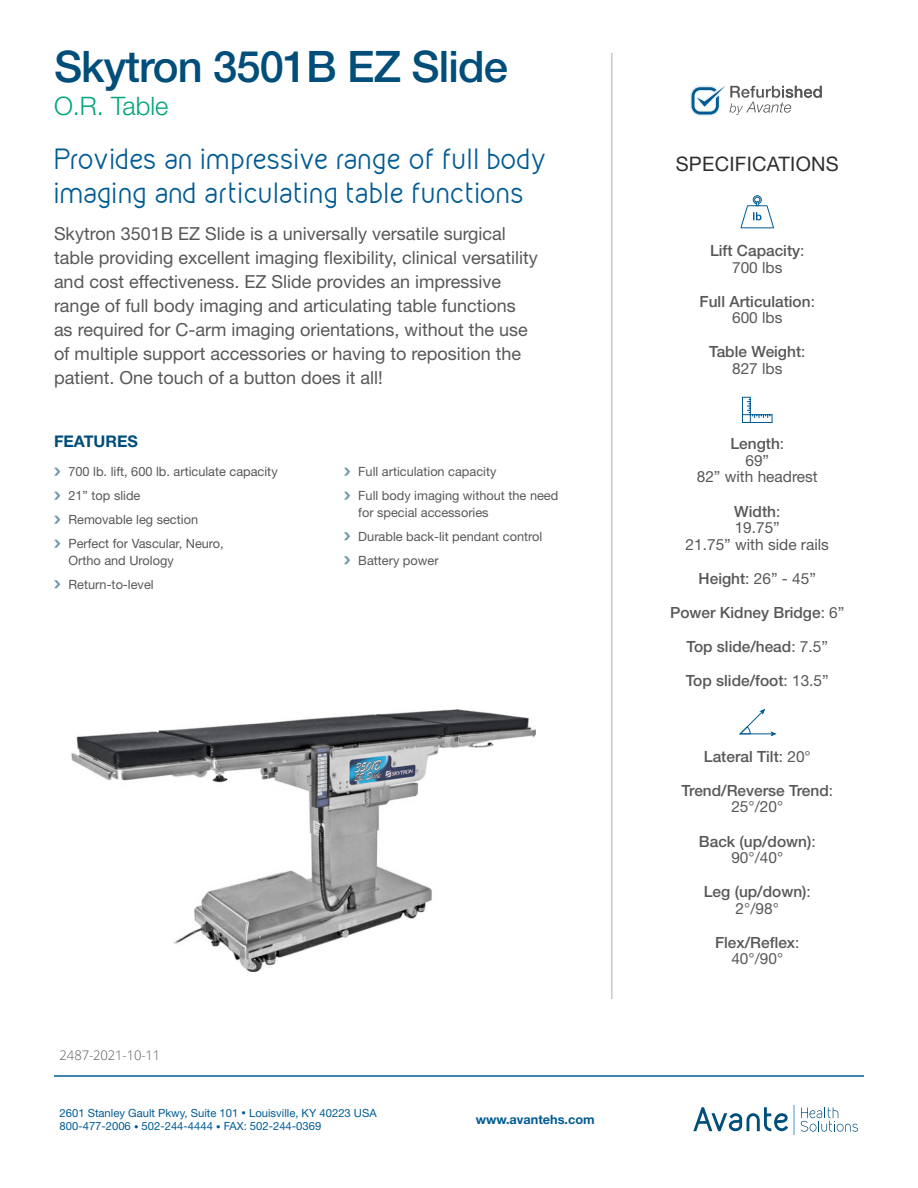
<style>
.page{position:relative;width:918px;height:1188px;background:#fff}
.page>*{position:absolute;margin:0;border:0;box-sizing:border-box;transform-origin:0 0}
.t1{font:500 43.5px "Helvetica Neue LT Std";letter-spacing:-.02em;color:#004e79}
.t2{font:25.5px/33.6px "Kirvante";color:#005b94}
.t3{font:300 25.5px "Helvetica Neue LT Std";color:#00a57a}
.t4{font:19.95px "Helvetica Neue LT Std";letter-spacing:.015em;color:#2f2f2e}
.t5{font:18px/24px "Helvetica Neue LT Std";color:#58585a}
.t6{font:700 16.05px "Helvetica Neue LT Std";color:#004e79}
.t7{font:500 15.45px/16.5px "Helvetica Neue LT Std";color:#58585a;text-align:center}
.t8{font:15.45px/16.5px "Helvetica Neue LT Std";color:#58585a;text-align:center}
.t9{font:300 13.2px "Open Sans";letter-spacing:-.01em;color:#58585a}
.t10{font:12.75px/24px "Helvetica Neue LT Std";color:#58585a}
.t11{font:700 12.75px "Helvetica Neue LT Std";color:#005b94}
.t12{font:11.25px/13.5px "Helvetica Neue LT Std";color:#005b94}
.s1{font-size:9px}
.s2{font-weight:400}
.s3{font-weight:500}
</style>
<div class="page">
<hr style="left:54px;top:1075px;width:810px;height:2px;background:#005b94">
<svg style="left:801px;top:1107px;width:57px;height:25px"></svg>
<hr style="left:793px;top:1105px;width:2px;height:29px;background:#98c7e9">
<svg style="left:693px;top:1107px;width:95px;height:24px"></svg>
<hr style="left:612px;top:53px;width:1px;height:946px;background:#58585a">
<svg style="left:740px;top:195px;width:34px;height:34px"></svg>
<svg style="left:742px;top:397px;width:31px;height:26px"></svg>
<svg style="left:739px;top:709px;width:37px;height:28px"></svg>
<img style="left:690px;top:91px;width:23px;height:25px">
<svg style="left:692px;top:86px;width:130px;height:29px"></svg>
<svg style="left:344px;top:468px;width:6px;height:8px"></svg>
<svg style="left:54px;top:468px;width:6px;height:8px"></svg>
<svg style="left:54px;top:492px;width:6px;height:8px"></svg>
<svg style="left:54px;top:516px;width:6px;height:8px"></svg>
<svg style="left:54px;top:540px;width:6px;height:8px"></svg>
<svg style="left:54px;top:580px;width:6px;height:8px"></svg>
<svg style="left:344px;top:532px;width:6px;height:8px"></svg>
<svg style="left:344px;top:492px;width:6px;height:8px"></svg>
<svg style="left:344px;top:556px;width:6px;height:8px"></svg>
<img style="left:72px;top:709px;width:463px;height:262px">
<h1 class="t1" style="left:54px;top:41px;width:456px">Skytron 3501B EZ Slide</h1>
<h2 class="t3" style="left:54px;top:90px;width:116px">O.R. Table</h2>
<h2 class="t2" style="left:54px;top:142px;width:494px">Provides an impressive range of full body imaging and articulating table functions</h2>
<p class="t5" style="left:54px;top:221px;width:485px">Skytron 3501B EZ Slide is a universally versatile surgical table providing excellent imaging flexibility, clinical versatility and cost effectiveness. EZ Slide provides an impressive range of full body imaging and articulating table functions as required for C-arm imaging orientations, without the use of multiple support accessories or having to reposition the patient. One touch of a button does it all!</p>
<p class="t6" style="left:54px;top:431px;width:85px">FEATURES</p>
<p class="t10" style="left:68px;top:460px;width:211px">700 lb. lift, 600 lb. articulate capacity<br>21” top slide<br>Removable leg section<br>Perfect for Vascular, Neuro,</p>
<p class="t10" style="left:68px;top:548px;width:107px">Ortho and Urology<br>Return-to-level</p>
<p class="t10" style="left:358px;top:460px;width:202px">Full articulation capacity<br>Full body imaging without the need</p>
<p class="t10" style="left:358px;top:500px;width:185px">for special accessories<br>Durable back-lit pendant control<br>Battery power</p>
<p class="t9" style="left:60px;top:1046px;width:102px">2487-2021-10-11</p>
<p class="t12" style="left:60px;top:1106px;width:319px">2601 Stanley Gault Pkwy, Suite 101 <span class="s1">•</span> Louisville, KY 40223 USA<br>800-477-2006 <span class="s1">•</span> 502-244-4444 <span class="s1">•</span> FAX: 502-244-0369</p>
<p class="t11" style="left:476px;top:1112px;width:121px">www.avantehs.com</p>
<p class="t4" style="left:676px;top:152px;width:165px">SPECIFICATIONS</p>
<p class="t7" style="left:710px;top:242px;width:96px">Lift Capacity<span class="s2">:<br>700 lbs</span></p>
<p class="t7" style="left:700px;top:293px;width:117px">Full Articulation<span class="s2">:<br>600 lbs</span></p>
<p class="t7" style="left:709px;top:344px;width:98px">Table Weight<span class="s2">:<br>827 lbs</span></p>
<p class="t8" style="left:697px;top:435px;width:123px"><span class="s3">Length</span>:<br>69”<br>82” with headrest</p>
<p class="t8" style="left:686px;top:503px;width:145px"><span class="s3">Width</span>:<br>19.75”<br>21.75” with side rails</p>
<p class="t8" style="left:699px;top:570px;width:119px"><span class="s3">Height</span>: 26” - 45”</p>
<p class="t7" style="left:670px;top:604px;width:176px">Power Kidney Bridge<span class="s2">: 6”</span></p>
<p class="t7" style="left:687px;top:638px;width:143px">Top slide/head<span class="s2">: 7.5”</span></p>
<p class="t7" style="left:686px;top:672px;width:144px">Top slide/foot<span class="s2">: 13.5”</span></p>
<p class="t7" style="left:704px;top:748px;width:108px">Lateral Tilt<span class="s2">: 20°</span></p>
<p class="t7" style="left:681px;top:782px;width:153px">Trend/Reverse Trend<span class="s2">:<br>25°/20°</span></p>
<p class="t7" style="left:699px;top:833px;width:118px">Back (up/down)<span class="s2">:<br>90°/40°</span></p>
<p class="t7" style="left:704px;top:883px;width:109px">Leg (up/down)<span class="s2">:<br>2°/98°</span></p>
<p class="t7" style="left:715px;top:934px;width:86px">Flex/Reflex<span class="s2">:<br>40°/90°</span></p>
</div>
